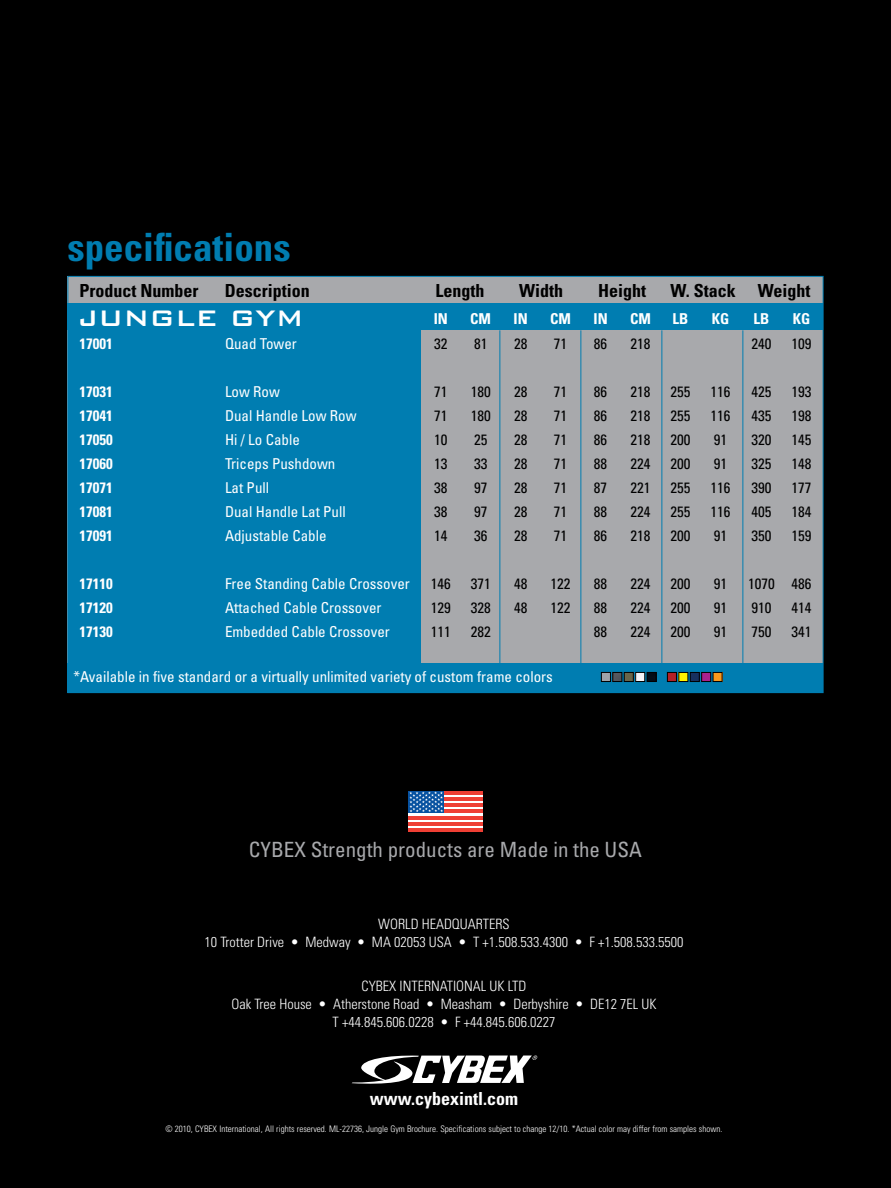
<style>
.page{position:relative;width:891px;height:1188px;background:#000}
.page>*{position:absolute;margin:0;border:0;box-sizing:border-box;transform-origin:0 0}
.t1{font:700 condensed 39px "Univers";color:#007db1}
.t2{font:500 30px "Bank Gothic";color:#fff}
.t3{font:condensed 21px "Univers";color:#a8a9ac}
.t4{font:700 condensed 18px "Univers";color:#000}
.t5{font:700 condensed 18px "Univers";color:#fff}
.t6{font:condensed 15px/24px "Univers";color:#000;text-align:justify}
.t7{font:condensed 15px/24px "Univers";color:#fff}
.t8{font:700 condensed 15px/24px "Univers";color:#fff;text-align:justify}
.t9{font:300 condensed 14.25px/18px "Univers";color:#fff;text-align:center}
.t10{font:300 condensed 9px "Univers";color:#fff}
</style>
<div class="page">
<svg style="left:352px;top:1055px;width:186px;height:29px"></svg>
<svg style="left:408px;top:794px;width:74px;height:34px"></svg>
<hr style="left:444px;top:797px;width:38px;height:4px;background:#ef3f34">
<hr style="left:444px;top:803px;width:38px;height:4px;background:#ef3f34">
<hr style="left:444px;top:810px;width:38px;height:3px;background:#ef3f34">
<hr style="left:444px;top:791px;width:38px;height:3px;background:#ef3f34">
<div style="left:408px;top:791px;width:36px;height:22px;background:#0651a0"></div>
<hr style="left:408px;top:816px;width:74px;height:3px;background:#ef3f34">
<hr style="left:408px;top:822px;width:74px;height:3px;background:#ef3f34">
<hr style="left:408px;top:828px;width:74px;height:4px;background:#ef3f34">
<svg style="left:409px;top:791px;width:34px;height:21px"></svg>
<div style="left:68px;top:276px;width:755px;height:417px;background:#a8a9ac"></div>
<div style="left:68px;top:276px;width:352px;height:417px;background:#007db1"></div>
<hr style="left:662px;top:330px;width:1px;height:363px;background:#007db1">
<hr style="left:580px;top:330px;width:1px;height:363px;background:#007db1">
<hr style="left:500px;top:330px;width:1px;height:363px;background:#007db1">
<hr style="left:742px;top:330px;width:1px;height:363px;background:#007db1">
<div style="left:68px;top:276px;width:755px;height:27px;background:#a8a9ac"></div>
<div style="left:68px;top:303px;width:755px;height:27px;background:#007db1"></div>
<div style="left:68px;top:663px;width:756px;height:29px;background:#007db1"></div>
<svg style="left:601px;top:672px;width:53px;height:10px"></svg>
<div style="left:647px;top:672px;width:9px;height:10px;border:1px solid #000"></div>
<div style="left:667px;top:672px;width:9px;height:10px;background:#b32025"></div>
<div style="left:667px;top:672px;width:10px;height:10px;border:1px solid #000"></div>
<div style="left:679px;top:672px;width:9px;height:10px;background:#fff200"></div>
<div style="left:679px;top:672px;width:9px;height:10px;border:1px solid #000"></div>
<div style="left:690px;top:672px;width:9px;height:10px;background:#17305f"></div>
<div style="left:690px;top:672px;width:9px;height:10px;border:1px solid #000"></div>
<div style="left:702px;top:672px;width:9px;height:10px;background:#a9218e"></div>
<div style="left:702px;top:672px;width:9px;height:10px;border:1px solid #000"></div>
<div style="left:713px;top:672px;width:9px;height:10px;background:#f8981d"></div>
<div style="left:713px;top:672px;width:9px;height:10px;border:1px solid #000"></div>
<h1 class="t1" style="left:68px;top:223px;width:225px">specifications</h1>
<p class="t4" style="left:80px;top:279px;width:120px">Product Number</p>
<p class="t4" style="left:225px;top:279px;width:86px">Description</p>
<p class="t4" style="left:436px;top:279px;width:50px">Length</p>
<p class="t4" style="left:519px;top:279px;width:46px">Width</p>
<p class="t4" style="left:598px;top:279px;width:50px">Height</p>
<p class="t4" style="left:670px;top:279px;width:141px">W. Stack Weight</p>
<h2 class="t2" style="left:78px;top:294px;width:227px">Jungle Gym</h2>
<p class="t6" style="left:434px;top:332px;width:15px">32</p>
<p class="t6" style="left:434px;top:380px;width:15px">71<br>71<br>10<br>13<br>38<br>38<br>14</p>
<p class="t6" style="left:431px;top:572px;width:21px">146<br>129<br>111</p>
<p class="t8" style="left:434px;top:306px;width:16px">IN</p>
<p class="t8" style="left:470px;top:306px;width:22px">CM</p>
<p class="t8" style="left:514px;top:306px;width:16px">IN</p>
<p class="t8" style="left:550px;top:306px;width:22px">CM</p>
<p class="t8" style="left:594px;top:306px;width:16px">IN</p>
<p class="t8" style="left:630px;top:306px;width:22px">CM</p>
<p class="t8" style="left:673px;top:306px;width:17px">LB</p>
<p class="t8" style="left:712px;top:306px;width:19px">KG</p>
<p class="t8" style="left:754px;top:306px;width:17px">LB</p>
<p class="t8" style="left:793px;top:306px;width:19px">KG</p>
<p class="t7" style="left:225px;top:332px;width:73px">Quad Tower</p>
<p class="t7" style="left:225px;top:380px;width:133px">Low Row<br>Dual Handle Low Row<br>Hi / Lo Cable<br>Triceps Pushdown<br>Lat Pull<br>Dual Handle Lat Pull<br>Adjustable Cable</p>
<p class="t7" style="left:225px;top:572px;width:186px">Free Standing Cable Crossover<br>Attached Cable Crossover<br>Embedded Cable Crossover</p>
<p class="t6" style="left:474px;top:332px;width:15px">81</p>
<p class="t6" style="left:471px;top:380px;width:21px;text-align:left">180<br>180<br>25<br>33<br>97<br>97<br>36</p>
<p class="t6" style="left:471px;top:572px;width:21px">371<br>328<br>282</p>
<p class="t6" style="left:514px;top:332px;width:15px">28</p>
<p class="t6" style="left:514px;top:380px;width:15px">28<br>28<br>28<br>28<br>28<br>28<br>28</p>
<p class="t6" style="left:514px;top:572px;width:15px">48<br>48</p>
<p class="t6" style="left:594px;top:332px;width:15px">86</p>
<p class="t6" style="left:594px;top:380px;width:15px">86<br>86<br>86<br>88<br>87<br>88<br>86</p>
<p class="t6" style="left:594px;top:572px;width:15px">88<br>88<br>88</p>
<p class="t6" style="left:631px;top:332px;width:21px">218</p>
<p class="t6" style="left:631px;top:380px;width:21px">218<br>218<br>218<br>224<br>221<br>224<br>218</p>
<p class="t6" style="left:631px;top:572px;width:21px">224<br>224<br>224</p>
<p class="t6" style="left:752px;top:332px;width:21px">240</p>
<p class="t6" style="left:752px;top:380px;width:21px">425<br>435<br>320<br>325<br>390<br>405<br>350</p>
<p class="t6" style="left:748px;top:572px;width:28px;text-align:left">1070<br>910<br>750</p>
<p class="t6" style="left:792px;top:332px;width:21px">109</p>
<p class="t6" style="left:792px;top:380px;width:21px">193<br>198<br>145<br>148<br>177<br>184<br>159</p>
<p class="t6" style="left:792px;top:572px;width:21px">486<br>414<br>341</p>
<p class="t8" style="left:80px;top:332px;width:35px">17001</p>
<p class="t8" style="left:80px;top:380px;width:35px">17031<br>17041<br>17050<br>17060<br>17071<br>17081<br>17091</p>
<p class="t8" style="left:80px;top:572px;width:35px">17110<br>17120<br>17130</p>
<p class="t6" style="left:554px;top:332px;width:15px">71</p>
<p class="t6" style="left:554px;top:380px;width:15px">71<br>71<br>71<br>71<br>71<br>71<br>71</p>
<p class="t6" style="left:551px;top:572px;width:21px">122<br>122</p>
<p class="t6" style="left:671px;top:380px;width:21px">255<br>255<br>200<br>200<br>255<br>255<br>200</p>
<p class="t6" style="left:671px;top:572px;width:21px">200<br>200<br>200</p>
<p class="t6" style="left:711px;top:380px;width:21px;text-align:left">116<br>116<br>91<br>91<br>116<br>116<br>91</p>
<p class="t6" style="left:714px;top:572px;width:15px">91<br>91<br>91</p>
<p class="t7" style="left:74px;top:664px;width:481px">*Available in five standard or a virtually unlimited variety of custom frame colors</p>
<h3 class="t3" style="left:249px;top:836px;width:395px">CYBEX Strength products are Made in the USA</h3>
<p class="t9" style="left:205px;top:915px;width:480px">WORLD HEADQUARTERS<br>10 Trotter Drive • Medway • MA 02053 USA • T +1.508.533.4300 • F +1.508.533.5500</p>
<p class="t9" style="left:362px;top:977px;width:15px">CYBEX</p>
<p class="t9" style="left:400px;top:977px;width:128px">INTERNATIONAL UK LTD</p>
<p class="t9" style="left:231px;top:995px;width:427px">Oak Tree House • Atherstone Road • Measham • Derbyshire • DE12 7EL UK</p>
<p class="t9" style="left:333px;top:1013px;width:224px">T +44.845.606.0228 • F +44.845.606.0227</p>
<p class="t5" style="left:370px;top:1088px;width:150px">www.cybexintl.com</p>
<p class="t10" style="left:166px;top:1123px;width:558px">© 2010, Cybex International, All rights reserved. ML-22736, Jungle Gym Brochure. Specifications subject to change 12/10. *Actual color may differ from samples shown.</p>
</div>
